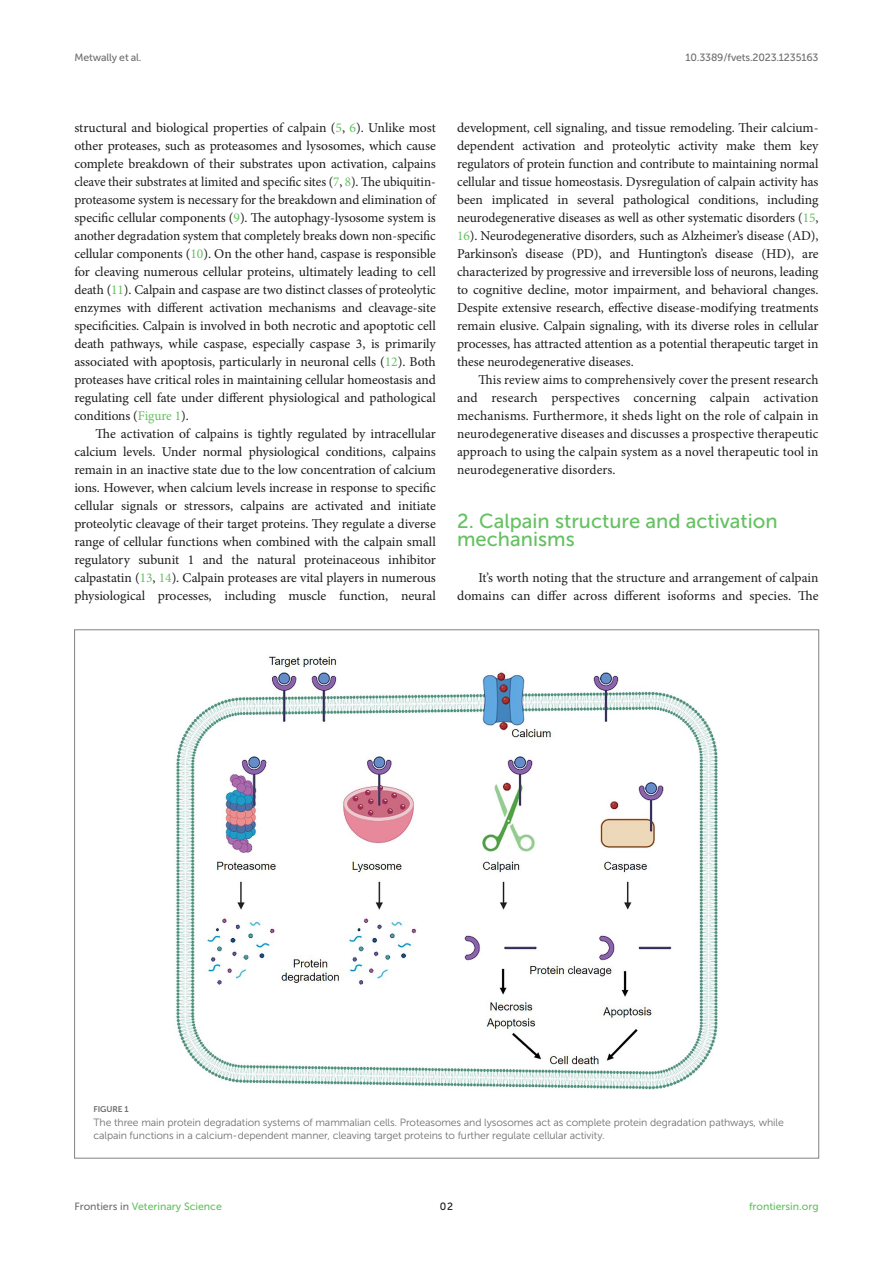
<style>
.page{position:relative;width:893px;height:1263px;background:#fff}
.page>*{position:absolute;margin:0;border:0;box-sizing:border-box;transform-origin:0 0}
.HEAD_1{font:20.25px/18px "Museo Sans 500";color:#65c161}
.TEXT{font:13.5px/18px "Minion Pro";letter-spacing:-.005em;color:#1b1c1b;text-align:justify}
.TEXT_FLUSH{font:13.5px/18px "Minion Pro";letter-spacing:-.005em;color:#1b1c1b;text-align:justify}
.FIG_LEG{font:10.5px/13.5px "Museo Sans 300";letter-spacing:-.01em;color:#706f70}
.t1{font:10.5px "Museo Sans 500";color:#65c161}
.t2{font:10.5px "Museo Sans 500";letter-spacing:-.015em;color:#706f70}
.t3{font:10.5px "Museo Sans 500";color:#1b1c1b}
.FIG_HD{font:8.25px "Museo Sans 700";letter-spacing:-.01em;color:#706f70}
.s1{color:#65c161}
.s2{color:#706f70}
</style>
<div class="page">
<img style="left:176px;top:656px;width:542px;height:434px">
<p class="t2" style="left:74px;top:51px;width:69px">Metwally et al.</p>
<p class="t2" style="left:686px;top:51px;width:134px">10.3389/fvets.2023.1235163</p>
<p class="TEXT_FLUSH" style="left:74px;top:119px;width:363px">structural and biological properties of calpain (<span class="s1">5</span>, <span class="s1">6</span>). Unlike most other proteases, such as proteasomes and lysosomes, which cause complete breakdown of their substrates upon activation, calpains cleave their substrates at limited and specific sites (<span class="s1">7</span>, <span class="s1">8</span>). The ubiquitin&shy;proteasome system is necessary for the breakdown and elimination of specific cellular components (<span class="s1">9</span>). The autophagy-lysosome system is another degradation system that completely breaks down non-specific cellular components (<span class="s1">10</span>). On the other hand, caspase is responsible for cleaving numerous cellular proteins, ultimately leading to cell death (<span class="s1">11</span>). Calpain and caspase are two distinct classes of proteolytic enzymes with different activation mechanisms and cleavage-site specificities. Calpain is involved in both necrotic and apoptotic cell death pathways, while caspase, especially caspase 3, is primarily associated with apoptosis, particularly in neuronal cells (<span class="s1">12</span>). Both proteases have critical roles in maintaining cellular homeostasis and regulating cell fate under different physiological and pathological conditions (<span class="s1">Figure 1</span>).</p>
<p class="TEXT" style="left:74px;top:425px;width:363px;text-indent:21px">The activation of calpains is tightly regulated by intracellular calcium levels. Under normal physiological conditions, calpains remain in an inactive state due to the low concentration of calcium ions. However, when calcium levels increase in response to specific cellular signals or stressors, calpains are activated and initiate proteolytic cleavage of their target proteins. They regulate a diverse range of cellular functions when combined with the calpain small regulatory subunit 1 and the natural proteinaceous inhibitor calpastatin (<span class="s1">13</span>, <span class="s1">14</span>). Calpain proteases are vital players in numerous physiological processes, including muscle function, neural</p>
<p class="TEXT" style="left:457px;top:119px;width:363px">development, cell signaling, and tissue remodeling. Their calcium&shy;dependent activation and proteolytic activity make them key regulators of protein function and contribute to maintaining normal cellular and tissue homeostasis. Dysregulation of calpain activity has been implicated in several pathological conditions, including neurodegenerative diseases as well as other systematic disorders (<span class="s1">15</span>, <span class="s1">16</span>). Neurodegenerative disorders, such as Alzheimer’s disease (AD), Parkinson’s disease (PD), and Huntington’s disease (HD), are characterized by progressive and irreversible loss of neurons, leading to cognitive decline, motor impairment, and behavioral changes.<br>Despite extensive research, effective disease-modifying treatments remain elusive. Calpain signaling, with its diverse roles in cellular processes, has attracted attention as a potential therapeutic target in these neurodegenerative diseases.</p>
<p class="TEXT" style="left:457px;top:371px;width:363px;text-indent:21px">This review aims to comprehensively cover the present research and research perspectives concerning calpain activation mechanisms. Furthermore, it sheds light on the role of calpain in neurodegenerative diseases and discusses a prospective therapeutic approach to using the calpain system as a novel therapeutic tool in neurodegenerative disorders.</p>
<p class="HEAD_1" style="left:457px;top:512px;width:322px">2. Calpain structure and activation mechanisms</p>
<p class="TEXT_FLUSH" style="left:457px;top:569px;width:363px;text-align:right">It’s worth noting that the structure and arrangement of calpain domains can differ across different isoforms and species. The</p>
<p class="FIG_HD" style="left:94px;top:1105px;width:37px">FIGURE 1</p>
<p class="FIG_LEG" style="left:94px;top:1115px;width:692px">The three main protein degradation systems of mammalian cells. Proteasomes and lysosomes act as complete protein degradation pathways, while calpain functions in a calcium-dependent manner, cleaving target proteins to further regulate cellular activity.</p>
<p class="t1" style="left:74px;top:1200px;width:149px"><span class="s2">Frontiers in</span> Veterinary Science</p>
<p class="t3" style="left:440px;top:1200px;width:15px">02</p>
<p class="t1" style="left:749px;top:1200px;width:71px">frontiersin.org</p>
</div>
